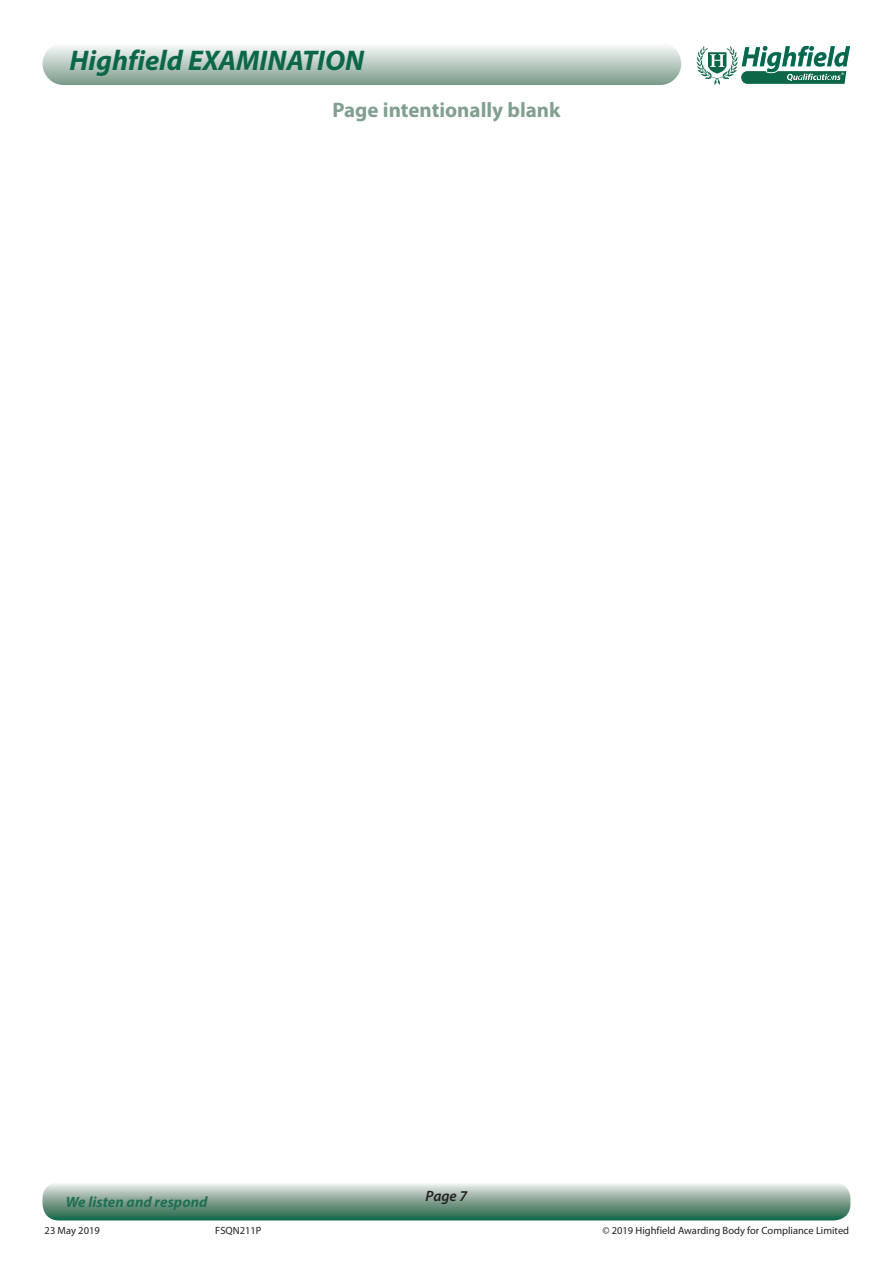
<style>
.page{position:relative;width:893px;height:1263px;background:#fff}
.page>*{position:absolute;margin:0;border:0;box-sizing:border-box;transform-origin:0 0}
.t1{font:italic 700 28.5px "Myriad Pro";color:#0b6748}
.t2{font:700 21px "Myriad Pro";color:#81a08f}
.t3{font:italic 700 15px "Myriad Pro";color:#217054}
.t4{font:italic 600 15px "Myriad Pro";color:#231f20}
.t5{font:10.5px "Myriad Pro";color:#231f20}
</style>
<div class="page">
<div style="left:43px;top:1182px;width:807px;height:38px;background:linear-gradient(to bottom,#f5eeed,#1d6447);border-radius:16px"></div>
<div style="left:43px;top:43px;width:638px;height:42px;background:linear-gradient(to bottom,#fcfdfc,#7d9c8b);border-radius:21px"></div>
<svg style="left:696px;top:45px;width:154px;height:40px"></svg>
<h1 class="t1" style="left:70px;top:42px;width:296px">Highfield EXAMINATION</h1>
<p class="t2" style="left:332px;top:96px;width:230px">Page intentionally blank</p>
<p class="t4" style="left:426px;top:1186px;width:43px">Page 7</p>
<h3 class="t3" style="left:66px;top:1192px;width:143px">We listen and respond</h3>
<p class="t5" style="left:45px;top:1224px;width:57px">23 May 2019</p>
<p class="t5" style="left:602px;top:1224px;width:248px">© 2019 Highfield Awarding Body for Compliance Limited</p>
<p class="t5" style="left:215px;top:1224px;width:48px">FSQN211P</p>
</div>
